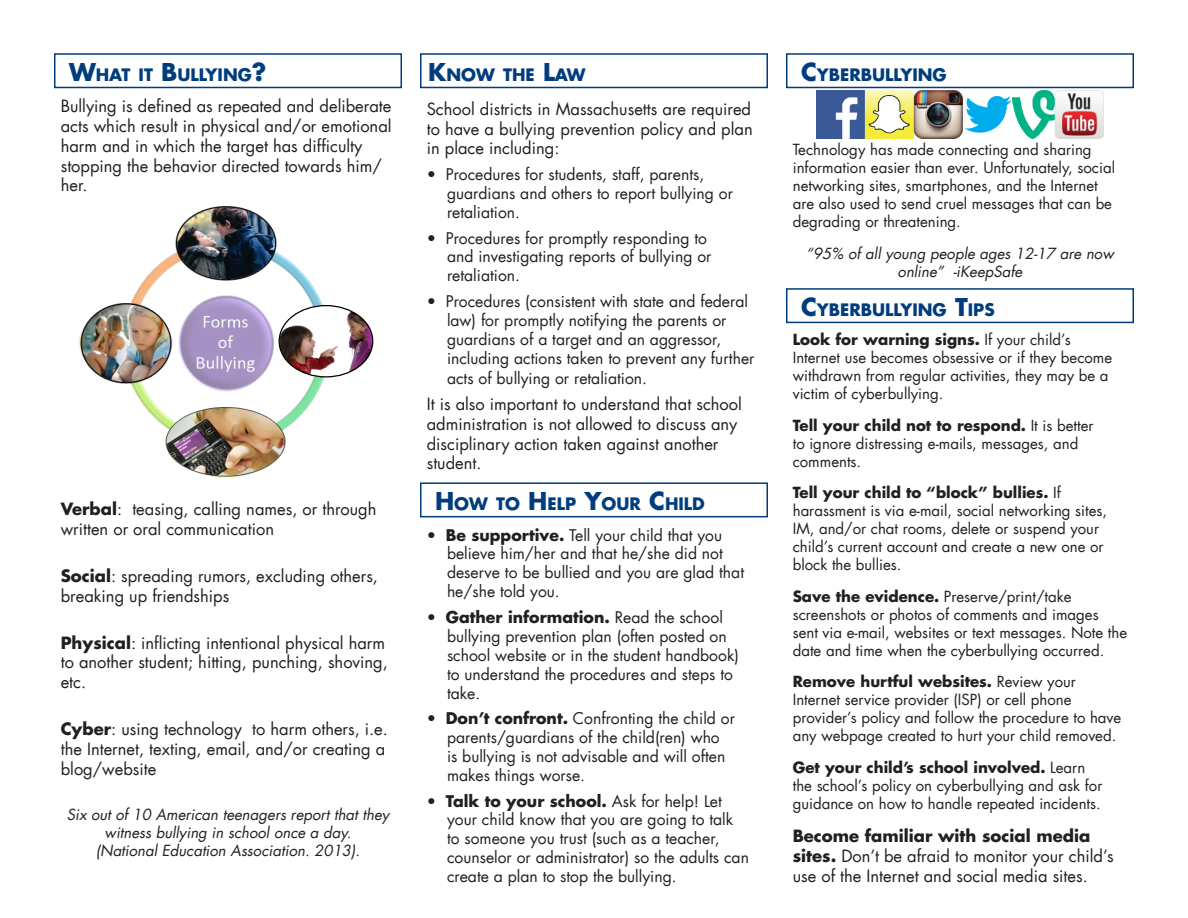
<style>
.page{position:relative;width:1188px;height:918px;background:#fff}
.page>*{position:absolute;margin:0;border:0;box-sizing:border-box;transform-origin:0 0}
._2_-_Content_Heading{font:700 16.8px "Futura LT";color:#013d7d}
.Paragraph_Style_1{font:700 16.8px "Futura LT";color:#013d7d}
.Paragraph_Style_1-2{font:16.5px/19.8px "Futura LT";color:#231f20}
.bullets{font:15.75px/18.9px "Futura LT";color:#231f20}
.Paragraph_Style_1-3{font:15px/18px "Futura LT";color:#231f20}
.Paragraph_Style_1-4{font:italic 15px/18px "Futura LT";color:#231f20;text-align:center}
.s1{font-size:24px}
.s2{font-weight:700}
</style>
<div class="page">
<div style="left:54px;top:53px;width:348px;height:35px;border:2px solid #013d7d"></div>
<div style="left:420px;top:53px;width:348px;height:35px;border:2px solid #013d7d"></div>
<div style="left:420px;top:482px;width:348px;height:35px;border:2px solid #013d7d"></div>
<div style="left:786px;top:53px;width:348px;height:35px;border:2px solid #013d7d"></div>
<div style="left:786px;top:288px;width:348px;height:35px;border:2px solid #013d7d"></div>
<img style="left:78px;top:238px;width:296px;height:239px">
<img style="left:80px;top:303px;width:92px;height:80px">
<img style="left:175px;top:207px;width:101px;height:73px">
<img style="left:166px;top:408px;width:119px;height:68px">
<img style="left:279px;top:306px;width:94px;height:71px">
<div style="left:279px;top:305px;width:94px;height:73px;border:1px solid #000;border-radius:50%"></div>
<img style="left:816px;top:90px;width:288px;height:49px">
<p class="_2_-_Content_Heading" style="left:69px;top:63px;width:199px"><span class="s1">W</span>HAT IT <span class="s1">B</span>ULLYING<span class="s1">?</span></p>
<p class="Paragraph_Style_1-2" style="left:61px;top:96px;width:332px">Bullying is defined as repeated and deliberate acts which result in physical and/or emotional harm and in which the target has difficulty stopping the behavior directed towards him/ her.</p>
<p class="Paragraph_Style_1-2" style="left:61px;top:500px;width:317px"><span class="s2">Verbal</span>: teasing, calling names, or through written or oral communication</p>
<p class="Paragraph_Style_1-2" style="left:61px;top:566px;width:319px"><span class="s2">Social</span>: spreading rumors, excluding others, breaking up friendships</p>
<p class="Paragraph_Style_1-2" style="left:61px;top:633px;width:329px"><span class="s2">Physical</span>: inflicting intentional physical harm to another student; hitting, punching, shoving, etc.</p>
<p class="Paragraph_Style_1-2" style="left:61px;top:719px;width:329px"><span class="s2">Cyber</span>: using technology to harm others, i.e. the Internet, texting, email, and/or creating a blog/website</p>
<p class="Paragraph_Style_1-4" style="left:67px;top:805px;width:324px">Six out of 10 American teenagers report that they witness bullying in school once a day.</p>
<p class="Paragraph_Style_1-4" style="left:96px;top:841px;width:266px">(National Education Association. 2013).</p>
<p class="Paragraph_Style_1" style="left:428px;top:63px;width:144px"><span class="s1">K</span>NOW THE <span class="s1">L</span>AW</p>
<p class="Paragraph_Style_1-2" style="left:427px;top:99px;width:328px;text-align:justify">School districts in Massachusetts are required to have a bullying prevention policy and plan in place including:</p>
<p class="bullets" style="left:447px;top:165px;width:287px;text-indent:-20px">• Procedures for students, staff, parents, guardians and others to report bullying or retaliation.</p>
<p class="bullets" style="left:447px;top:228px;width:266px;text-indent:-20px">• Procedures for promptly responding to and investigating reports of bullying or retaliation.</p>
<p class="bullets" style="left:447px;top:292px;width:309px;text-indent:-20px">• Procedures (consistent with state and federal law) for promptly notifying the parents or guardians of a target and an aggressor, including actions taken to prevent any further acts of bullying or retaliation.</p>
<p class="Paragraph_Style_1-2" style="left:427px;top:394px;width:317px">It is also important to understand that school administration is not allowed to discuss any disciplinary action taken against another student.</p>
<p class="_2_-_Content_Heading" style="left:435px;top:492px;width:271px"><span class="s1">H</span>OW TO <span class="s1">H</span> ELP <span class="s1">Y</span>OUR <span class="s1">C</span>HILD</p>
<p class="bullets" style="left:447px;top:526px;width:299px;text-indent:-20px">• <span class="s2">Be supportive.</span> Tell your child that you believe him/her and that he/she did not deserve to be bullied and you are glad that he/she told you.</p>
<p class="bullets" style="left:447px;top:608px;width:293px;text-indent:-20px">• <span class="s2">Gather information.</span> Read the school bullying prevention plan (often posted on school website or in the student handbook) to understand the procedures and steps to take.</p>
<p class="bullets" style="left:447px;top:709px;width:290px;text-indent:-20px">• <span class="s2">Don’t confront.</span> Confronting the child or parents/guardians of the child(ren) who<br>is bullying is not advisable and will often makes things worse.</p>
<p class="bullets" style="left:447px;top:791px;width:304px;text-indent:-20px">• <span class="s2">Talk to your school.</span> Ask for help! Let your child know that you are going to talk to someone you trust (such as a teacher, counselor or administrator) so the adults can create a plan to stop the bullying.</p>
<p class="_2_-_Content_Heading" style="left:801px;top:63px;width:147px"><span class="s1">C</span>YBERBULLYING</p>
<p class="Paragraph_Style_1-3" style="left:793px;top:141px;width:324px">Technology has made connecting and sharing information easier than ever. Unfortunately, social networking sites, smartphones, and the Internet are also used to send cruel messages that can be degrading or threatening.</p>
<p class="Paragraph_Style_1-4" style="left:806px;top:244px;width:309px">“95% of all young people ages 12-17 are now online” -iKeepSafe</p>
<p class="_2_-_Content_Heading" style="left:801px;top:298px;width:195px"><span class="s1">C</span>YBERBULLYING <span class="s1">T</span>IPS</p>
<p class="Paragraph_Style_1-3" style="left:793px;top:331px;width:321px"><span class="s2">Look for warning signs.</span> If your child’s Internet use becomes obsessive or if they become withdrawn from regular activities, they may be a victim of cyberbullying.</p>
<p class="Paragraph_Style_1-3" style="left:793px;top:417px;width:302px"><span class="s2">Tell your child not to respond.</span> It is better to ignore distressing e-mails, messages, and comments.</p>
<p class="Paragraph_Style_1-3" style="left:793px;top:484px;width:316px"><span class="s2">Tell your child to “block” bullies.</span> If harassment is via e-mail, social networking sites, IM, and/or chat rooms, delete or suspend your child’s current account and create a new one or block the bullies.</p>
<p class="Paragraph_Style_1-3" style="left:793px;top:588px;width:336px"><span class="s2">Save the evidence.</span> Preserve/print/take screenshots or photos of comments and images sent via e-mail, websites or text messages. Note the date and time when the cyberbullying occurred.</p>
<p class="Paragraph_Style_1-3" style="left:793px;top:673px;width:330px"><span class="s2">Remove hurtful websites.</span> Review your Internet service provider (ISP) or cell phone provider’s policy and follow the procedure to have any webpage created to hurt your child removed.</p>
<p class="Paragraph_Style_1-3" style="left:793px;top:759px;width:311px"><span class="s2">Get your child’s school involved.</span> Learn the school’s policy on cyberbullying and ask for guidance on how to handle repeated incidents.</p>
<p class="Paragraph_Style_1-2" style="left:793px;top:826px;width:322px"><span class="s2">Become familiar with social media sites.</span> Don’t be afraid to monitor your child’s use of the Internet and social media sites.</p>
</div>
